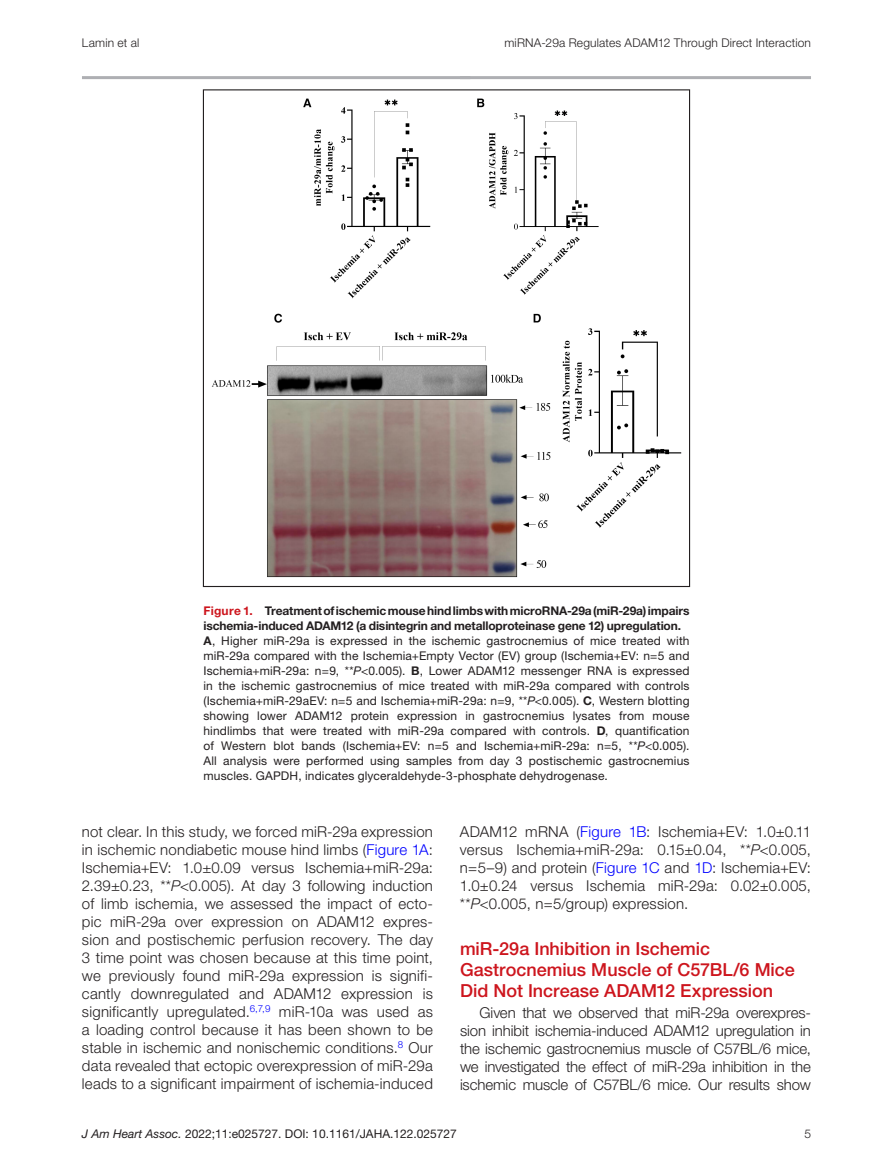
<style>
.page{position:relative;width:893px;height:1174px;background:#fff}
.page>*{position:absolute;margin:0;border:0;box-sizing:border-box;transform-origin:0 0}
.t1{font:500 18px/21px "Helvetica Neue LT Std";color:#cd151d}
.t2{font:300 15px/18px "Helvetica Neue LT Std";letter-spacing:.015em;color:#231f20;text-align:justify}
.t3{font:12px/15px "Helvetica Neue LT Std";letter-spacing:.015em;color:#231f20}
.t4{font:300 12px "Helvetica Neue LT Std";letter-spacing:.015em;color:#231f20}
.s1{font-weight:700;color:#cd151d}
.s2{font-weight:700}
.s3{font-style:italic}
.s4{color:#00f}
</style>
<div class="page">
<img style="left:212px;top:98px;width:469px;height:480px">
<hr style="left:82px;top:76px;width:388px;height:3px;background:#aeafb3">
<hr style="left:460px;top:76px;width:351px;height:3px;background:#aeafb3">
<p class="t4" style="left:82px;top:35px;width:59px">Lamin et al</p>
<p class="t4" style="left:504px;top:35px;width:308px">miRNA-29a Regulates ADAM12 Through Direct Interaction</p>
<p class="t3" style="left:203px;top:602px;width:488px"><span class="s1">Figure 1.</span> <span class="s2">Treatment of ischemic mouse hind limbs with microRNA-29a (miR-29a) impairs ischemia-induced ADAM12 (a disintegrin and metalloproteinase gene 12) upregulation.<br>A</span>, Higher miR-29a is expressed in the ischemic gastrocnemius of mice treated with miR-29a compared with the Ischemia+Empty Vector (EV) group (Ischemia+EV: n=5 and Ischemia+miR-29a: n=9, **<span class="s3">P</span>&lt;0.005). <span class="s2">B</span>, Lower ADAM12 messenger RNA is expressed in the ischemic gastrocnemius of mice treated with miR-29a compared with controls (Ischemia+miR-29aEV: n=5 and Ischemia+miR-29a: n=9, **<span class="s3">P</span>&lt;0.005). <span class="s2">C</span>, Western blotting showing lower ADAM12 protein expression in gastrocnemius lysates from mouse hindlimbs that were treated with miR-29a compared with controls. <span class="s2">D</span>, quantification of Western blot bands (Ischemia+EV: n=5 and Ischemia+miR-29a: n=5, **<span class="s3">P</span>&lt;0.005).<br>All analysis were performed using samples from day 3 postischemic gastrocnemius muscles. GAPDH, indicates glyceraldehyde-3-phosphate dehydrogenase.</p>
<p class="t2" style="left:82px;top:822px;width:353px">not clear. In this study, we forced miR-29a expression in ischemic nondiabetic mouse hind limbs (<span class="s4">Figure 1A</span>:<br>Ischemia+EV: 1.0±0.09 versus Ischemia+miR-29a:<br>2.39±0.23, **<span class="s3">P</span>&lt;0.005). At day 3 following induction of limb ischemia, we assessed the impact of ecto&shy;pic miR-29a over expression on ADAM12 expres&shy;sion and postischemic perfusion recovery. The day 3 time point was chosen because at this time point, we previously found miR-29a expression is signifi&shy;cantly downregulated and ADAM12 expression is significantly upregulated.<sup>6,7,9</sup> miR-10a was used as a loading control because it has been shown to be stable in ischemic and nonischemic conditions.<sup>8</sup> Our data revealed that ectopic overexpression of miR-29a leads to a significant impairment of ischemia-induced</p>
<p class="t2" style="left:460px;top:822px;width:352px">ADAM12 mRNA (<span class="s4">Figure 1B</span>: Ischemia+EV: 1.0±0.11 versus Ischemia+miR-29a: 0.15±0.04, **<span class="s3">P</span>&lt;0.005, n=5–9) and protein (<span class="s4">Figure 1C</span> and <span class="s4">1D</span>: Ischemia+EV:<br>1.0±0.24 versus Ischemia miR-29a: 0.02±0.005, **<span class="s3">P</span>&lt;0.005, n=5/group) expression.</p>
<p class="t1" style="left:460px;top:938px;width:336px">miR-29a Inhibition in Ischemic<br>Gastrocnemius Muscle of C57BL/6 Mice<br>Did Not Increase ADAM12 Expression</p>
<p class="t2" style="left:460px;top:1003px;width:352px;text-indent:20px">Given that we observed that miR-29a overexpres&shy;sion inhibit ischemia-induced ADAM12 upregulation in the ischemic gastrocnemius muscle of C57BL/6 mice, we investigated the effect of miR-29a inhibition in the ischemic muscle of C57BL/6 mice. Our results show</p>
<p class="t3" style="left:82px;top:1126px;width:376px"><span class="s3">J Am Heart Assoc.</span> 2022;11:e025727. DOI: 10.1161/JAHA.122.025727</p>
<p class="t4" style="left:804px;top:1126px;width:8px">5</p>
</div>
